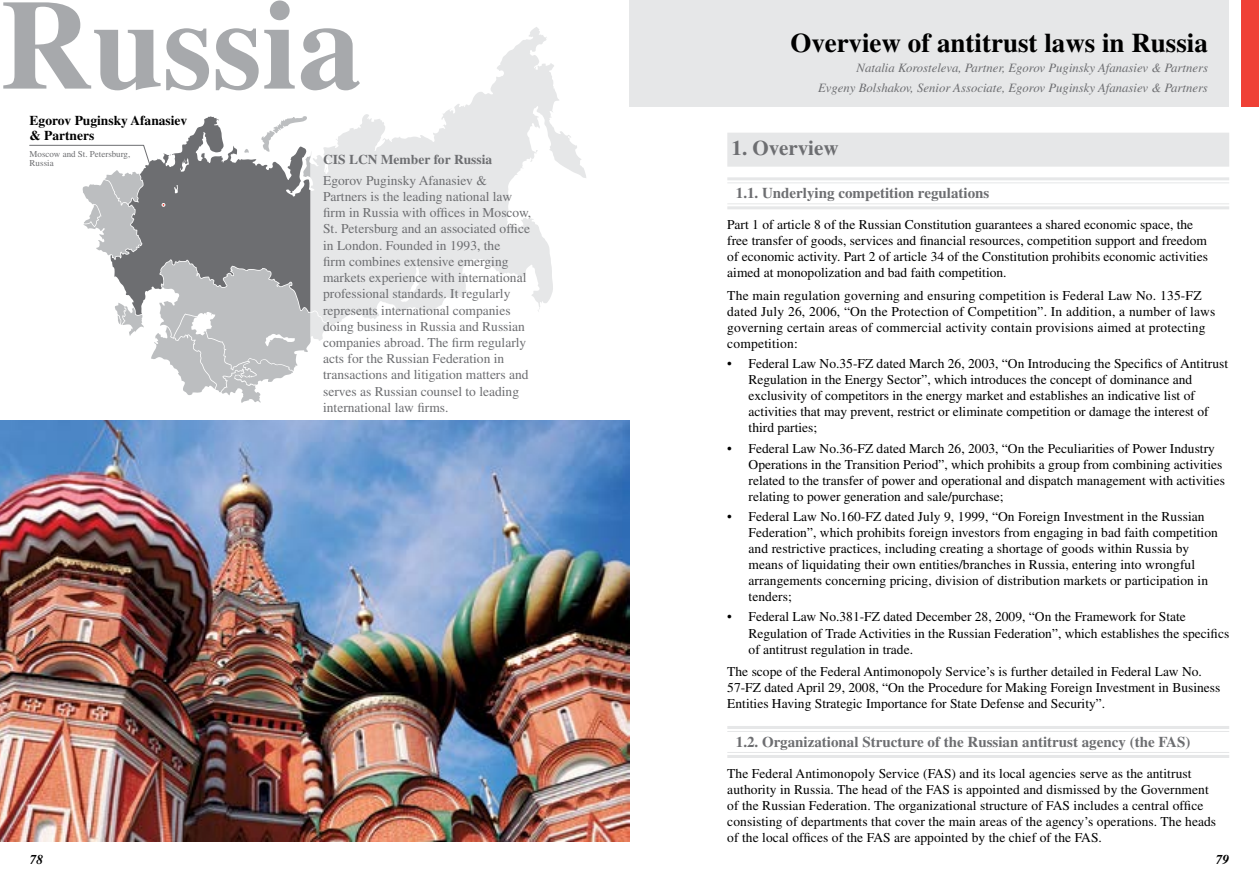
<style>
.page{position:relative;width:1259px;height:893px;background:#fff}
.page>*{position:absolute;margin:0;border:0;box-sizing:border-box;transform-origin:0 0}
.t1{font:700 127.5px "Times LT Std";color:#a7a9ac}
.t2{font:700 27px "Times LT Std";color:#000}
.t3{font:700 21px "Times LT Std";color:#6d6e71}
.t4{font:700 15px "Times LT Std";color:#6d6e71}
.t5{font:13.5px/16px "Times LT Std";color:#000}
.t6{font:13.5px/16.2px "Times LT Std";color:#6d6e71}
.t7{font:700 13.5px/15.8px "Times LT Std";color:#000}
.t8{font:700 13.5px "Times LT Std";color:#6d6e71}
.t9{font:italic 700 13.5px "Times LT Std";color:#000}
.t10{font:italic 12.75px/19.5px "Times LT Std";color:#6d6e71;text-align:right}
.t11{font:9px/9.8px "Times LT Std";color:#6d6e71}
</style>
<div class="page">
<div style="left:629px;top:0;width:600px;height:107px;background:#e6e7e8"></div>
<div style="left:1241px;top:0;width:18px;height:107px;background:#ef4136"></div>
<div style="left:727px;top:133px;width:502px;height:34px;background:#e6e7e8"></div>
<hr style="left:727px;top:177px;width:502px;height:3px;background:#e6e7e8">
<hr style="left:727px;top:182px;width:502px;height:1px;background:#e6e7e8">
<hr style="left:727px;top:203px;width:502px;height:1px;background:#e6e7e8">
<hr style="left:727px;top:206px;width:502px;height:3px;background:#e6e7e8">
<hr style="left:727px;top:726px;width:502px;height:3px;background:#e6e7e8">
<hr style="left:727px;top:731px;width:502px;height:1px;background:#e6e7e8">
<hr style="left:727px;top:752px;width:502px;height:1px;background:#e6e7e8">
<hr style="left:727px;top:755px;width:502px;height:3px;background:#e6e7e8">
<svg style="left:310px;top:27px;width:276px;height:314px"></svg>
<svg style="left:29px;top:116px;width:281px;height:287px"></svg>
<img style="left:0;top:420px;width:629px;height:422px">
<h1 class="t1" style="left:0;top:-31px;width:363px">Russia</h1>
<p class="t7" style="left:30px;top:112px;width:159px">Egorov Puginsky Afanasiev &amp; Partners</p>
<p class="t11" style="left:30px;top:149px;width:102px">Moscow and St. Petersburg,<br>Russia</p>
<p class="t8" style="left:323px;top:152px;width:171px">CIS LCN Member for Russia</p>
<p class="t6" style="left:323px;top:172px;width:210px">Egorov Puginsky Afanasiev &amp; Partners is the leading national law firm in Russia with offices in Moscow, St. Petersburg and an associated office in London. Founded in 1993, the<br>firm combines extensive emerging markets experience with international professional standards. It regularly represents international companies doing business in Russia and Russian companies abroad. The firm regularly acts for the Russian Federation in transactions and litigation matters and serves as Russian counsel to leading international law firms.</p>
<h2 class="t2" style="left:790px;top:27px;width:419px">Overview of antitrust laws in Russia</h2>
<p class="t10" style="left:818px;top:58px;width:391px">Natalia Korosteleva, Partner, Egorov Puginsky Afanasiev &amp; Partners<br>Evgeny Bolshakov, Senior Associate, Egorov Puginsky Afanasiev &amp; Partners</p>
<h3 class="t3" style="left:731px;top:136px;width:108px">1. Overview</h3>
<p class="t4" style="left:736px;top:184px;width:255px">1.1. Underlying competition regulations</p>
<p class="t5" style="left:727px;top:217px;width:482px">Part 1 of article 8 of the Russian Constitution guarantees a shared economic space, the free transfer of goods, services and financial resources, competition support and freedom of economic activity. Part 2 of article 34 of the Constitution prohibits economic activities aimed at monopolization and bad faith competition.</p>
<p class="t5" style="left:727px;top:287px;width:489px">The main regulation governing and ensuring competition is Federal Law No. 135-FZ dated July 26, 2006, “On the Protection of Competition”. In addition, a number of laws governing certain areas of commercial activity contain provisions aimed at protecting competition:</p>
<p class="t5" style="left:748px;top:355px;width:481px;text-indent:-21px">• Federal Law No.35-FZ dated March 26, 2003, “On Introducing the Specifics of Antitrust Regulation in the Energy Sector”, which introduces the concept of dominance and exclusivity of competitors in the energy market and establishes an indicative list of activities that may prevent, restrict or eliminate competition or damage the interest of third parties;</p>
<p class="t5" style="left:748px;top:440px;width:478px;text-indent:-21px">• Federal Law No.36-FZ dated March 26, 2003, “On the Peculiarities of Power Industry Operations in the Transition Period”, which prohibits a group from combining activities related to the transfer of power and operational and dispatch management with activities relating to power generation and sale/purchase;</p>
<p class="t5" style="left:748px;top:508px;width:471px;text-indent:-21px">• Federal Law No.160-FZ dated July 9, 1999, “On Foreign Investment in the Russian Federation”, which prohibits foreign investors from engaging in bad faith competition and restrictive practices, including creating a shortage of goods within Russia by means of liquidating their own entities/branches in Russia, entering into wrongful arrangements concerning pricing, division of distribution markets or participation in tenders;</p>
<p class="t5" style="left:748px;top:609px;width:482px;text-indent:-21px">• Federal Law No.381-FZ dated December 28, 2009, “On the Framework for State<br>Regulation of Trade Activities in the Russian Federation”, which establishes the specifics of antitrust regulation in trade.</p>
<p class="t5" style="left:727px;top:663px;width:494px">The scope of the Federal Antimonopoly Service’s is further detailed in Federal Law No.<br>57-FZ dated April 29, 2008, “On the Procedure for Making Foreign Investment in Business<br>Entities Having Strategic Importance for State Defense and Security”.</p>
<p class="t4" style="left:736px;top:733px;width:456px">1.2. Organizational Structure of the Russian antitrust agency (the FAS)</p>
<p class="t5" style="left:727px;top:765px;width:490px">The Federal Antimonopoly Service (FAS) and its local agencies serve as the antitrust authority in Russia. The head of the FAS is appointed and dismissed by the Government of the Russian Federation. The organizational structure of FAS includes a central office consisting of departments that cover the main areas of the agency’s operations. The heads of the local offices of the FAS are appointed by the chief of the FAS.</p>
<p class="t9" style="left:30px;top:851px;width:15px">78</p>
<p class="t9" style="left:1215px;top:851px;width:15px">79</p>
</div>
